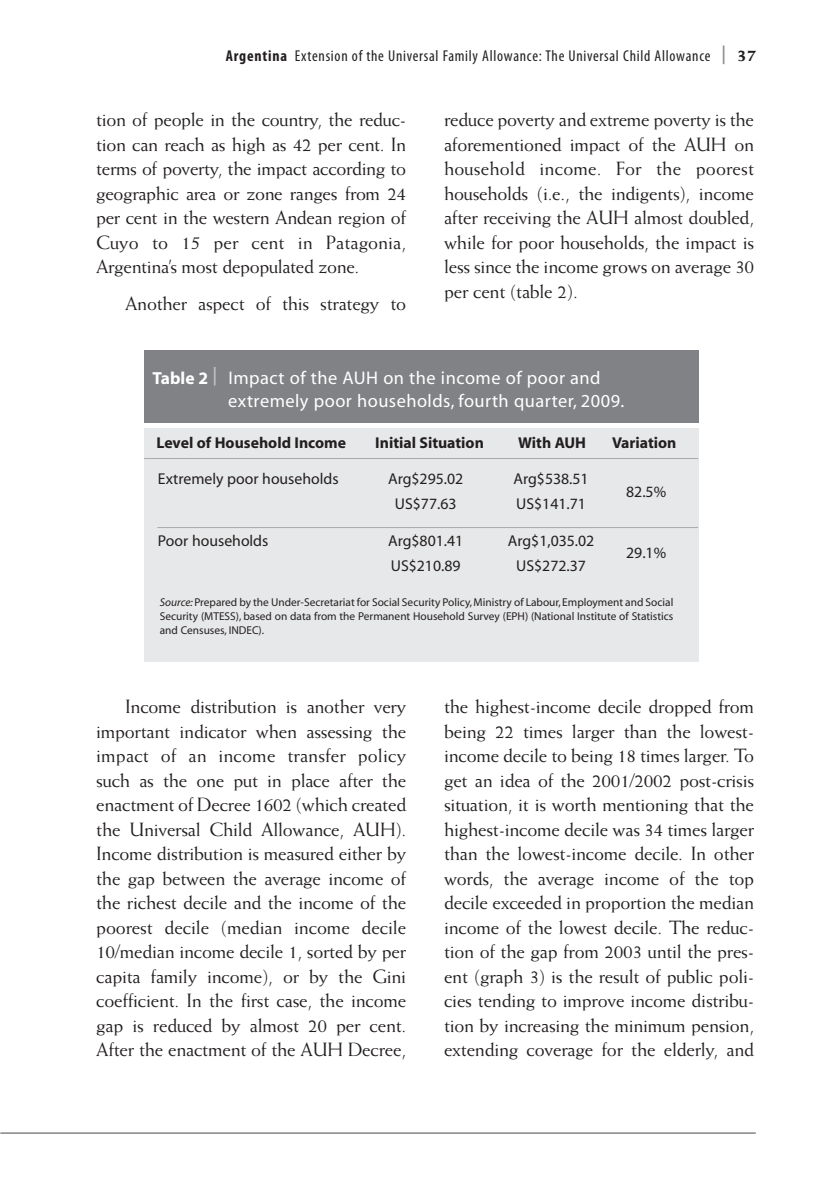
<style>
.page{position:relative;width:819px;height:1197px;background:#fff}
.page>*{position:absolute;margin:0;border:0;box-sizing:border-box;transform-origin:0 0}
.t1{font:19.25px/24.5px "Weiss";letter-spacing:-.015em;color:#231f20;text-align:justify}
.t2{font:18.38px/22.8px "Myriad";letter-spacing:.025em;color:#fff}
.t3{font:800 17.5px "Weiss";color:#231f20}
.t4{font:15.75px "Myriad";color:#231f20}
.t5{font:condensed 15.75px "Myriad Pro";letter-spacing:.045em;color:#231f20}
.t6{font:700 15.75px "Myriad";color:#231f20}
.t7{font:11.38px/14px "Myriad";color:#231f20;text-align:justify}
.s1{font-weight:700}
.s2{font-weight:700;font-size:17.5px}
.s3{font-style:italic}
</style>
<div class="page">
<div style="left:144px;top:350px;width:554px;height:73px;background:#808285"></div>
<div style="left:144px;top:428px;width:554px;height:233px;background:#e7e8e9"></div>
<svg style="left:214px;top:367px;width:2px;height:19px"></svg>
<hr style="left:144px;top:458px;width:554px;height:1px;background:#a8a9ad">
<hr style="left:157px;top:527px;width:541px;height:1px;background:#a8a9ad">
<hr style="left:0;top:1132px;width:756px;height:2px;background:#939598">
<svg style="left:723px;top:45px;width:1px;height:19px"></svg>
<p class="t5" style="left:226px;top:50px;width:486px"><span class="s1">Argentina</span> Extension of the Universal Family Allowance: The Universal Child Allowance</p>
<p class="t3" style="left:737px;top:49px;width:22px">37</p>
<p class="t1" style="left:96px;top:109px;width:312px">tion of people in the country, the reduc&shy;tion can reach as high as 42 per cent. In terms of poverty, the impact according to geographic area or zone ranges from 24 per cent in the western Andean region of Cuyo to 15 per cent in Patagonia, Argentina’s most depopulated zone.</p>
<p class="t1" style="left:125px;top:293px;width:283px">Another aspect of this strategy to</p>
<p class="t1" style="left:444px;top:109px;width:312px">reduce poverty and extreme poverty is the aforementioned impact of the AUH on household income. For the poorest households (i.e., the indigents), income after receiving the AUH almost doubled, while for poor households, the impact is less since the income grows on average 30 per cent (table 2).</p>
<p class="t2" style="left:228px;top:368px;width:398px;text-indent:-76px"><span class="s2">Table 2</span> Impact of the AUH on the income of poor and extremely poor households, fourth quarter, 2009.</p>
<p class="t6" style="left:157px;top:436px;width:191px">Level of Household Income</p>
<p class="t6" style="left:375px;top:436px;width:110px">Initial Situation</p>
<p class="t6" style="left:518px;top:436px;width:69px">With AUH</p>
<p class="t6" style="left:612px;top:436px;width:66px">Variation</p>
<p class="t4" style="left:158px;top:473px;width:182px">Extremely poor households</p>
<p class="t4" style="left:388px;top:473px;width:77px">Arg$295.02</p>
<p class="t4" style="left:514px;top:473px;width:77px">Arg$538.51</p>
<p class="t4" style="left:395px;top:498px;width:63px">US$77.63</p>
<p class="t4" style="left:516px;top:498px;width:71px">US$141.71</p>
<p class="t4" style="left:158px;top:535px;width:112px">Poor households</p>
<p class="t4" style="left:388px;top:535px;width:77px">Arg$801.41</p>
<p class="t4" style="left:508px;top:535px;width:88px">Arg$1,035.02</p>
<p class="t4" style="left:391px;top:559px;width:71px">US$210.89</p>
<p class="t4" style="left:516px;top:559px;width:71px">US$272.37</p>
<p class="t4" style="left:626px;top:486px;width:41px">82.5%</p>
<p class="t4" style="left:626px;top:547px;width:41px">29.1%</p>
<p class="t7" style="left:160px;top:596px;width:515px"><span class="s3">Source:</span>Prepared by the Under-Secretariat for Social Security Policy,Ministry of Labour,Employment and Social Security (MTESS), based on data from the Permanent Household Survey (EPH) (National Institute of Statistics and Censuses, INDEC).</p>
<p class="t1" style="left:96px;top:696px;width:312px;text-indent:29px">Income distribution is another very important indicator when assessing the impact of an income transfer policy such as the one put in place after the enactment of Decree 1602 (which created the Universal Child Allowance, AUH).<br>Income distribution is measured either by the gap between the average income of the richest decile and the income of the poorest decile (median income decile 10/median income decile 1, sorted by per capita family income), or by the Gini coefficient. In the first case, the income gap is reduced by almost 20 per cent.<br>After the enactment of the AUH Decree,</p>
<p class="t1" style="left:444px;top:696px;width:312px">the highest-income decile dropped from being 22 times larger than the lowest&shy;income decile to being 18 times larger. To get an idea of the 2001/2002 post-crisis situation, it is worth mentioning that the highest-income decile was 34 times larger than the lowest-income decile. In other words, the average income of the top decile exceeded in proportion the median income of the lowest decile. The reduc&shy;tion of the gap from 2003 until the pres&shy;ent (graph 3) is the result of public poli&shy;cies tending to improve income distribu&shy;tion by increasing the minimum pension, extending coverage for the elderly, and</p>
</div>
